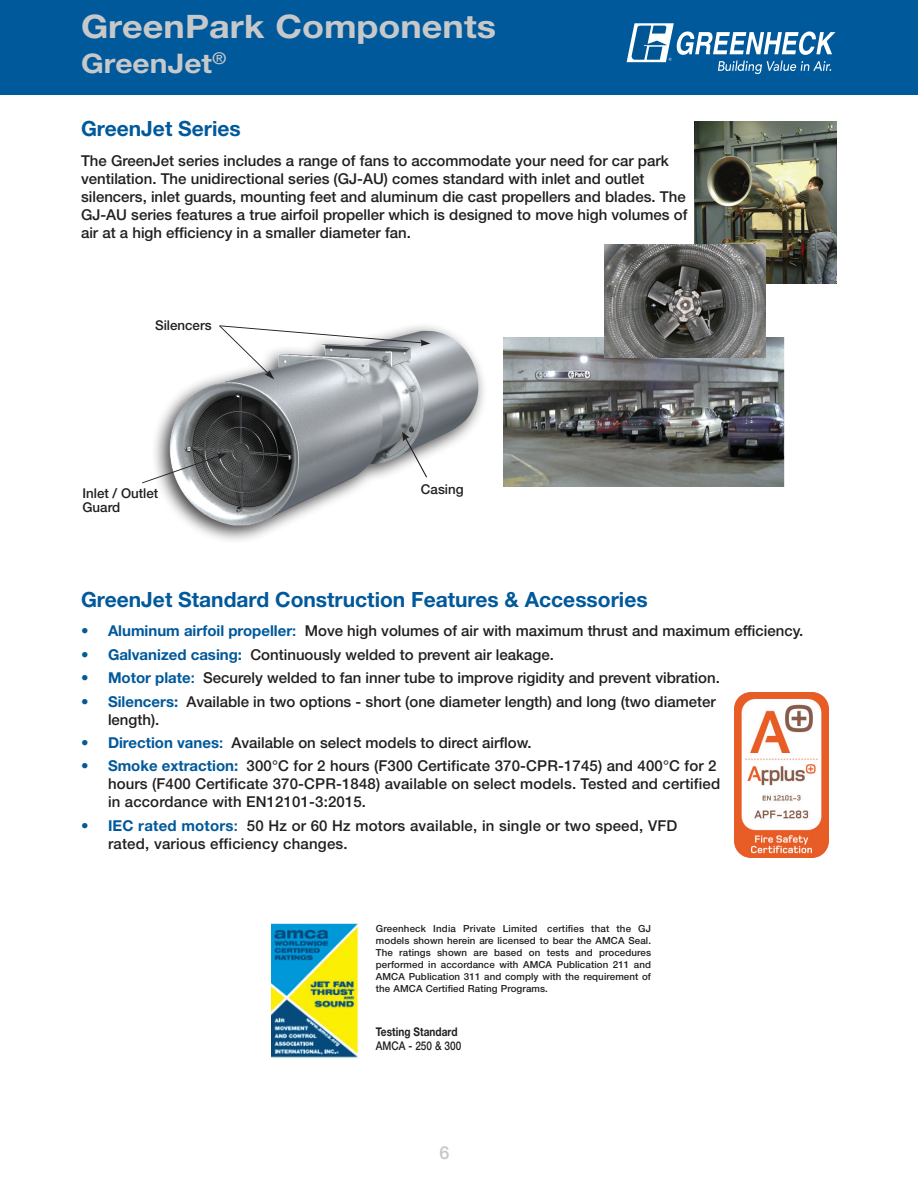
<style>
.page{position:relative;width:918px;height:1188px;background:#fff}
.page>*{position:absolute;margin:0;border:0;box-sizing:border-box;transform-origin:0 0}
.t1{font:700 32.4px "Helvetica Neue LT Std";color:#c7c8ca;scale:1.11 1}
.t2{font:700 27px "Helvetica Neue LT Std";color:#c7c8ca;scale:1.11 1}
.t3{font:700 21px "Helvetica Neue LT Std";color:#00599b}
.t4{font:500 18px "Helvetica Neue LT Std";color:#c7c8ca}
.t5{font:500 15px/18px "Helvetica Neue LT Std";color:#231f20}
.t6{font:500 13.5px/13.6px "Helvetica Neue LT Std";color:#231f20}
.t7{font:700 12px "Helvetica Neue LT Std";letter-spacing:.005em;color:#231f20;scale:.84 1}
.t8{font:500 12px "Helvetica Neue LT Std";letter-spacing:.005em;color:#231f20;scale:.84 1}
.t9{font:500 9.75px/12px "Helvetica Neue LT Std";letter-spacing:.01em;color:#231f20;text-align:justify}
.s1{font-weight:700;color:#00599b}
.s2{color:#00599b}
</style>
<div class="page">
<div style="left:0;top:0;width:918px;height:94px;background:#00599b"></div>
<svg style="left:627px;top:23px;width:208px;height:51px"></svg>
<img style="left:695px;top:122px;width:142px;height:162px">
<img style="left:503px;top:338px;width:282px;height:149px">
<img style="left:605px;top:244px;width:161px;height:113px">
<div style="left:151px;top:321px;width:337px;height:223px;background:#231f20;opacity:.85"></div>
<img style="left:169px;top:331px;width:310px;height:195px">
<svg style="left:142px;top:442px;width:85px;height:55px"></svg>
<svg style="left:391px;top:432px;width:50px;height:46px"></svg>
<svg style="left:218px;top:321px;width:213px;height:62px"></svg>
<img style="left:734px;top:692px;width:95px;height:165px">
<img style="left:272px;top:923px;width:87px;height:135px">
<h1 class="t1" style="left:81px;top:7px;width:375px">GreenPark Components</h1>
<h2 class="t2" style="left:81px;top:47px;width:133px">GreenJet<sup>®</sup></h2>
<h3 class="t3" style="left:81px;top:116px;width:161px">GreenJet Series</h3>
<p class="t5" style="left:81px;top:151px;width:608px">The GreenJet series includes a range of fans to accommodate your need for car park ventilation. The unidirectional series (GJ-AU) comes standard with inlet and outlet silencers, inlet guards, mounting feet and aluminum die cast propellers and blades. The GJ-AU series features a true airfoil propeller which is designed to move high volumes of air at a high efficiency in a smaller diameter fan.</p>
<p class="t6" style="left:155px;top:318px;width:58px">Silencers</p>
<p class="t6" style="left:83px;top:486px;width:77px">Inlet / Outlet<br>Guard</p>
<p class="t6" style="left:421px;top:483px;width:44px">Casing</p>
<h3 class="t3" style="left:81px;top:586px;width:568px">GreenJet Standard Construction Features &amp; Accessories</h3>
<p class="t5" style="left:81px;top:622px;width:724px"><span class="s1">• Aluminum airfoil propeller</span><span class="s2">:</span> Move high volumes of air with maximum thrust and maximum efficiency.</p>
<p class="t5" style="left:81px;top:645px;width:474px"><span class="s1">• Galvanized casing:</span> Continuously welded to prevent air leakage.</p>
<p class="t5" style="left:81px;top:669px;width:640px"><span class="s1">• Motor plate</span><span class="s2">:</span> Securely welded to fan inner tube to improve rigidity and prevent vibration.</p>
<p class="t5" style="left:108px;top:692px;width:609px;text-indent:-27px"><span class="s1">• Silencers:</span> Available in two options - short (one diameter length) and long (two diameter length).</p>
<p class="t5" style="left:81px;top:733px;width:452px"><span class="s1">• Direction vanes</span><span class="s2">:</span> Available on select models to direct airflow.</p>
<p class="t5" style="left:108px;top:757px;width:614px;text-indent:-27px"><span class="s1">• Smoke extraction:</span> 300°C for 2 hours (F300 Certificate 370-CPR-1745) and 400°C for 2 hours (F400 Certificate 370-CPR-1848) available on select models. Tested and certified in accordance with EN12101-3:2015.</p>
<p class="t5" style="left:108px;top:816px;width:571px;text-indent:-27px"><span class="s1">• IEC rated motors</span><span class="s2">:</span> 50 Hz or 60 Hz motors available, in single or two speed, VFD rated, various efficiency changes.</p>
<p class="t9" style="left:376px;top:923px;width:277px">Greenheck India Private Limited certifies that the GJ models shown herein are licensed to bear the AMCA Seal.<br>The ratings shown are based on tests and procedures performed in accordance with AMCA Publication 211 and AMCA Publication 311 and comply with the requirement of the AMCA Certified Rating Programs.</p>
<p class="t7" style="left:376px;top:1024px;width:99px">Testing Standard</p>
<p class="t8" style="left:376px;top:1039px;width:103px">AMCA - 250 &amp; 300</p>
<p class="t4" style="left:440px;top:1142px;width:12px">6</p>
</div>
